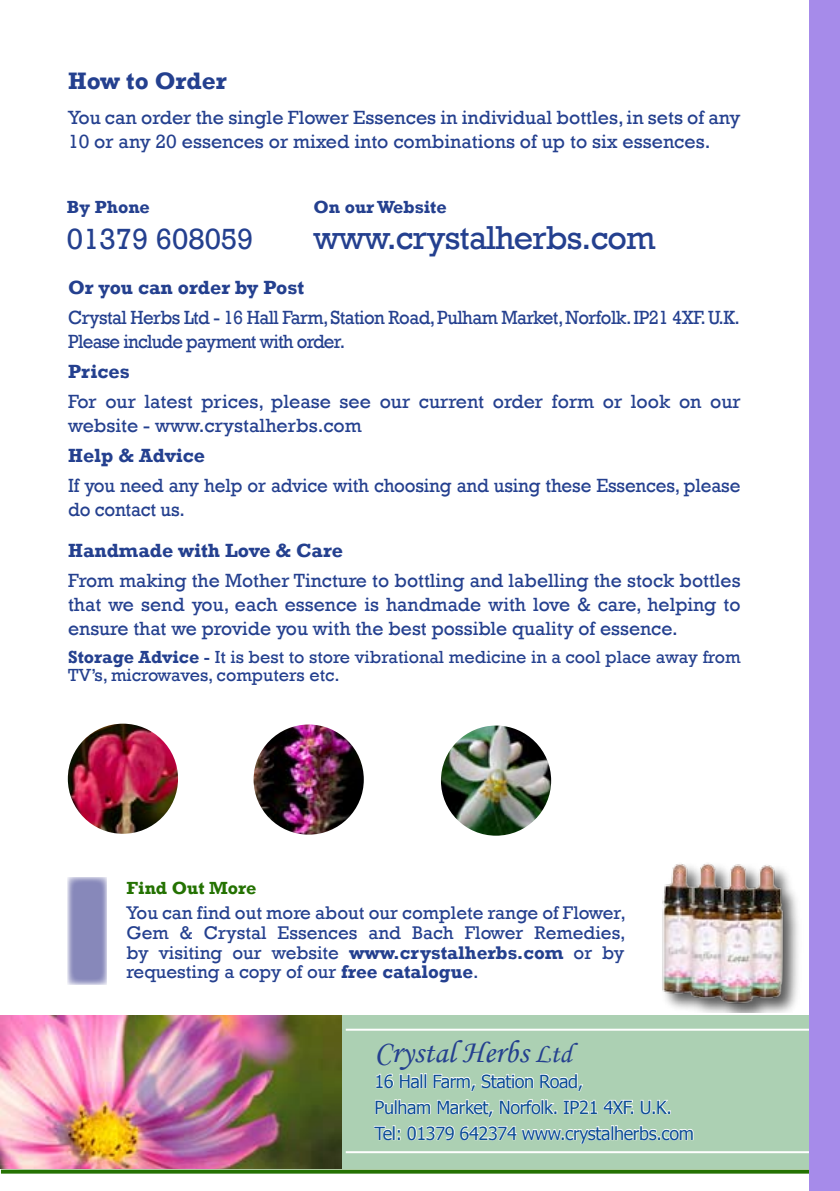
<style>
.page{position:relative;width:840px;height:1191px;background:#fff}
.page>*{position:absolute;margin:0;border:0;box-sizing:border-box;transform-origin:0 0}
.t1{font:34px "Rockwell";letter-spacing:-.025em;color:#24408f}
.t2{font:32px "Monotype Corsiva";color:#24408f}
.t3{font:30px "Rockwell";color:#24408f}
.t4{font:700 24.4px "Rockwell";color:#24408f}
.t5{font:19.6px/23.6px "Rockwell";color:#24408f}
.t6{font:19.6px/23.6px "Rockwell";letter-spacing:-.03em;color:#24408f;scale:.95 1}
.t7{font:19.6px/23.6px "Rockwell";color:#24408f;scale:.96 1}
.t8{font:700 19.6px "Rockwell";color:#24408f}
.t9{font:18.8px/19.6px "Rockwell";color:#24408f;text-align:justify}
.t10{font:18px/18px "Rockwell";color:#24408f}
.t11{font:18px/26px "Tahoma";letter-spacing:-.02em;color:#0e4e96}
.t12{font:700 18px "Rockwell";color:#24408f}
.t13{font:700 18px "Rockwell";color:#247202}
.s1{font-weight:700}
.s2{font-size:28px}
</style>
<div class="page">
<div style="left:659px;top:860px;width:144px;height:164px;background:#000;opacity:.65"></div>
<img style="left:659px;top:860px;width:126px;height:148px">
<svg style="left:67px;top:877px;width:40px;height:107px;background:#9596c2"></svg>
<div style="left:338px;top:1015px;width:479px;height:153px;background:#acd0b3"></div>
<img style="left:0;top:1015px;width:341px;height:153px">
<svg style="left:375px;top:1073px;width:258px;height:45px"></svg>
<svg style="left:640px;top:1099px;width:30px;height:16px"></svg>
<svg style="left:374px;top:1125px;width:26px;height:16px"></svg>
<svg style="left:407px;top:1125px;width:286px;height:19px"></svg>
<svg style="left:1px;top:1169px;width:807px;height:4px;background:#468829"></svg>
<hr style="left:345px;top:1028px;width:471px;height:2px;background:#fff">
<hr style="left:345px;top:1151px;width:471px;height:2px;background:#fff">
<div style="left:808px;top:0;width:31px;height:1191px;background:#a68bea"></div>
<img style="left:68px;top:723px;width:110px;height:110px;border-radius:50%">
<img style="left:253px;top:724px;width:110px;height:110px;border-radius:50%">
<img style="left:440px;top:725px;width:111px;height:110px;border-radius:50%">
<p class="t4" style="left:68px;top:66px;width:160px">How to Order</p>
<p class="t5" style="left:68px;top:106px;width:673px">You can order the single Flower Essences in individual bottles, in sets of any<br>10 or any 20 essences or mixed into combinations of up to six essences.</p>
<p class="t12" style="left:67px;top:196px;width:84px">By Phone</p>
<h3 class="t3" style="left:67px;top:221px;width:188px">01379 608059</h3>
<p class="t12" style="left:313px;top:196px;width:135px">On our Website</p>
<h1 class="t1" style="left:313px;top:218px;width:343px">www.crystalherbs.com</h1>
<p class="t8" style="left:68px;top:275px;width:237px">Or you can order by Post</p>
<p class="t6" style="left:68px;top:306px;width:708px">Crystal Herbs Ltd - 16 Hall Farm, Station Road, Pulham Market, Norfolk. IP21 4XF. U.K.<br>Please include payment with order.</p>
<p class="t8" style="left:68px;top:359px;width:63px">Prices</p>
<p class="t5" style="left:68px;top:390px;width:673px">For our latest prices, please see our current order form or look on our website - www.crystalherbs.com</p>
<p class="t8" style="left:68px;top:444px;width:138px">Help &amp; Advice</p>
<p class="t7" style="left:68px;top:474px;width:701px">If you need any help or advice with choosing and using these Essences, please do contact us.</p>
<p class="t8" style="left:68px;top:538px;width:276px">Handmade with Love &amp; Care</p>
<p class="t5" style="left:68px;top:569px;width:673px;text-align:justify">From making the Mother Tincture to bottling and labelling the stock bottles that we send you, each essence is handmade with love &amp; care, helping to ensure that we provide you with the best possible quality of essence.</p>
<p class="t10" style="left:68px;top:648px;width:673px"><span class="s1">Storage Advice -</span> It is best to store vibrational medicine in a cool place away from<br>TV’s, microwaves, computers etc.</p>
<p class="t13" style="left:127px;top:877px;width:131px">Find Out More</p>
<p class="t9" style="left:127px;top:903px;width:500px">You can find out more about our complete range of Flower, Gem &amp; Crystal Essences and Bach Flower Remedies, by visiting our website <span class="s1">www.crystalherbs.com</span> or by requesting a copy of our <span class="s1">free catalogue</span>.</p>
<h2 class="t2" style="left:374px;top:1032px;width:199px">Crystal Herbs <span class="s2">Ltd</span></h2>
<p class="t11" style="left:374px;top:1067px;width:321px">16 Hall Farm, Station Road,<br>Pulham Market, Norfolk. IP21 4XF. U.K.<br>Tel: 01379 642374 www.crystalherbs.com</p>
</div>
